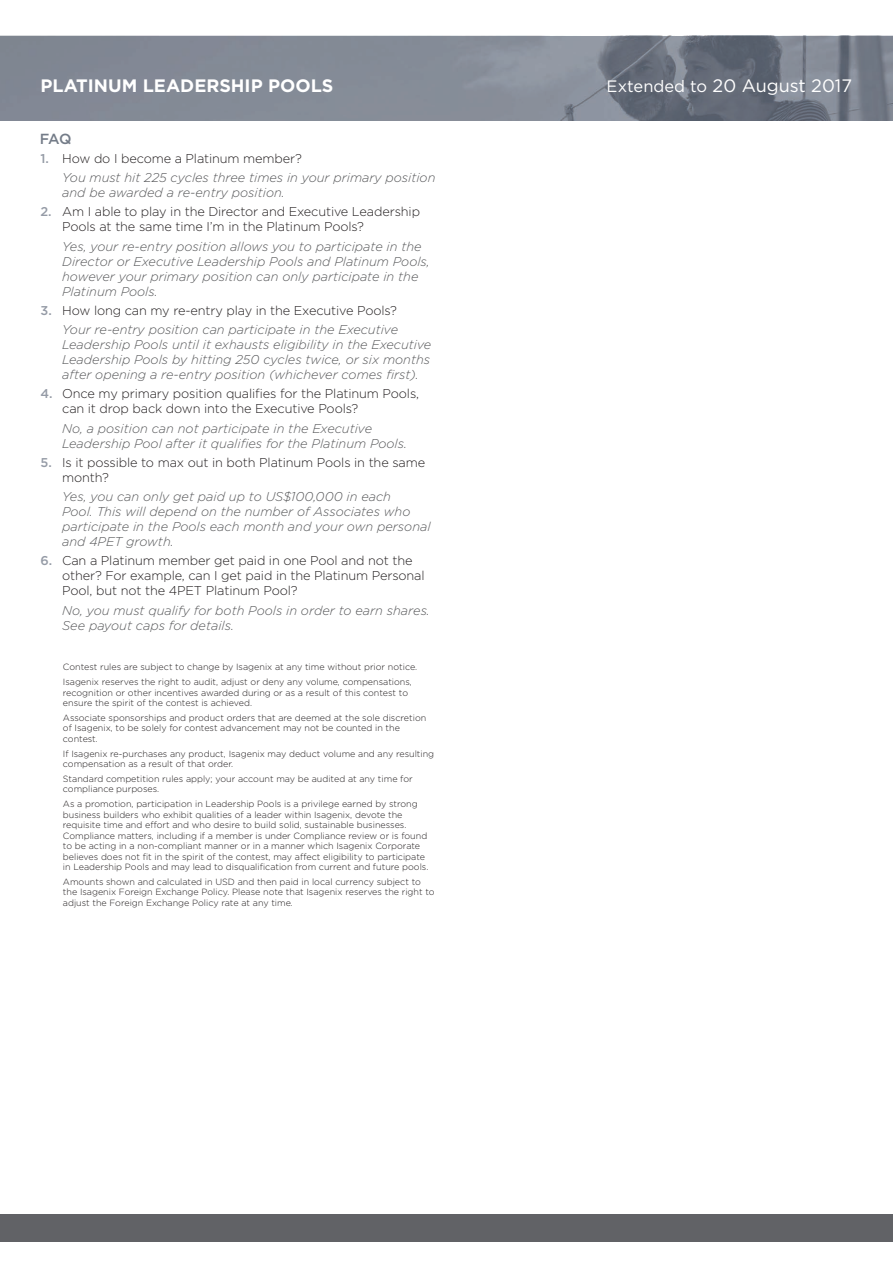
<style>
.page{position:relative;width:893px;height:1263px;background:#fff}
.page>*{position:absolute;margin:0;border:0;box-sizing:border-box;transform-origin:0 0}
.t1{font:700 18px "Gotham";color:#fff}
.t2{font:18px "Gotham";color:#fff}
.t3{font:500 14.55px "Gotham";color:#747c88}
.t4{font:italic 300 12.75px/15px "Gotham";color:#57585a}
.t5{font:300 12.75px/15px "Gotham";letter-spacing:-.01em;color:#231f20}
.t6{font:300 9px/10.5px "Gotham";color:#231f20}
.s1{font-size:16.5px}
.s2{font-weight:500;font-style:normal;color:#959ba6}
.s3{font-style:normal;color:#231f20}
.s4{font-weight:500;color:#959ba6}
</style>
<div class="page">
<svg style="left:0;top:36px;width:893px;height:84px;background:#7d8490"></svg>
<div style="left:0;top:1214px;width:893px;height:27px;background:#616266"></div>
<h1 class="t1" style="left:40px;top:74px;width:294px">PLATINUM LEADERSHIP POOLS</h1>
<h1 class="t2" style="left:607px;top:74px;width:247px"><span class="s1">Extended to</span> 20 August 2017</h1>
<h2 class="t3" style="left:40px;top:129px;width:33px">FAQ</h2>
<h3 class="t4" style="left:62px;top:148px;width:375px;line-height:19.2px;text-indent:-22px"><span class="s2">1.</span> <span class="s3">How do I become a Platinum member?<br></span>You must hit 225 cycles three times in your primary position</h3>
<h3 class="t4" style="left:62px;top:185px;width:224px">and be awarded a re-entry position.</h3>
<h3 class="t5" style="left:62px;top:204px;width:359px;text-indent:-22px"><span class="s4">2.</span> Am I able to play in the Director and Executive Leadership<br>Pools at the same time I’m in the Platinum Pools?</h3>
<h3 class="t4" style="left:62px;top:238px;width:369px">Yes, your re-entry position allows you to participate in the Director or Executive Leadership Pools and Platinum Pools, however your primary position can only participate in the Platinum Pools.</h3>
<h3 class="t4" style="left:41px;top:300px;width:359px;line-height:19.2px;text-align:right"><span class="s2">3.</span> <span class="s3">How long can my re-entry play in the Executive Pools?<br></span>Your re-entry position can participate in the Executive</h3>
<h3 class="t4" style="left:62px;top:337px;width:371px;text-align:justify">Leadership Pools until it exhausts eligibility in the Executive Leadership Pools by hitting 250 cycles twice, or six months after opening a re-entry position (whichever comes first).</h3>
<h3 class="t5" style="left:62px;top:386px;width:358px;text-indent:-22px"><span class="s4">4.</span> Once my primary position qualifies for the Platinum Pools, can it drop back down into the Executive Pools?</h3>
<h3 class="t4" style="left:62px;top:420px;width:346px">No, a position can not participate in the Executive<br>Leadership Pool after it qualifies for the Platinum Pools.</h3>
<h3 class="t5" style="left:62px;top:454px;width:364px;text-indent:-22px"><span class="s4">5.</span> Is it possible to max out in both Platinum Pools in the same month?</h3>
<h3 class="t4" style="left:62px;top:489px;width:370px">Yes, you can only get paid up to US$100,000 in each<br>Pool. This will depend on the number of Associates who participate in the Pools each month and your own personal and 4PET growth.</h3>
<h3 class="t5" style="left:62px;top:553px;width:364px;text-indent:-22px"><span class="s4">6.</span> Can a Platinum member get paid in one Pool and not the other? For example, can I get paid in the Platinum Personal<br>Pool, but not the 4PET Platinum Pool?</h3>
<h3 class="t4" style="left:62px;top:602px;width:369px">No, you must qualify for both Pools in order to earn shares.<br>See payout caps for details.</h3>
<p class="t6" style="left:63px;top:659px;width:356px;line-height:14.7px">Contest rules are subject to change by Isagenix at any time without prior notice.<br>Isagenix reserves the right to audit, adjust or deny any volume, compensations,</p>
<p class="t6" style="left:63px;top:687px;width:347px">recognition or other incentives awarded during or as a result of this contest to ensure the spirit of the contest is achieved.</p>
<p class="t6" style="left:63px;top:712px;width:365px">Associate sponsorships and product orders that are deemed at the sole discretion of Isagenix, to be solely for contest advancement may not be counted in the contest.</p>
<p class="t6" style="left:63px;top:748px;width:373px">If Isagenix re-purchases any product, Isagenix may deduct volume and any resulting compensation as a result of that order.</p>
<p class="t6" style="left:63px;top:773px;width:351px">Standard competition rules apply; your account may be audited at any time for compliance purposes.</p>
<p class="t6" style="left:63px;top:798px;width:367px">As a promotion, participation in Leadership Pools is a privilege earned by strong business builders who exhibit qualities of a leader within Isagenix, devote the requisite time and effort and who desire to build solid, sustainable businesses.<br>Compliance matters, including if a member is under Compliance review or is found to be acting in a non-compliant manner or in a manner which Isagenix Corporate believes does not fit in the spirit of the contest, may affect eligibility to participate in Leadership Pools and may lead to disqualification from current and future pools.</p>
<p class="t6" style="left:63px;top:876px;width:373px">Amounts shown and calculated in USD and then paid in local currency subject to the Isagenix Foreign Exchange Policy. Please note that Isagenix reserves the right to adjust the Foreign Exchange Policy rate at any time.</p>
</div>
